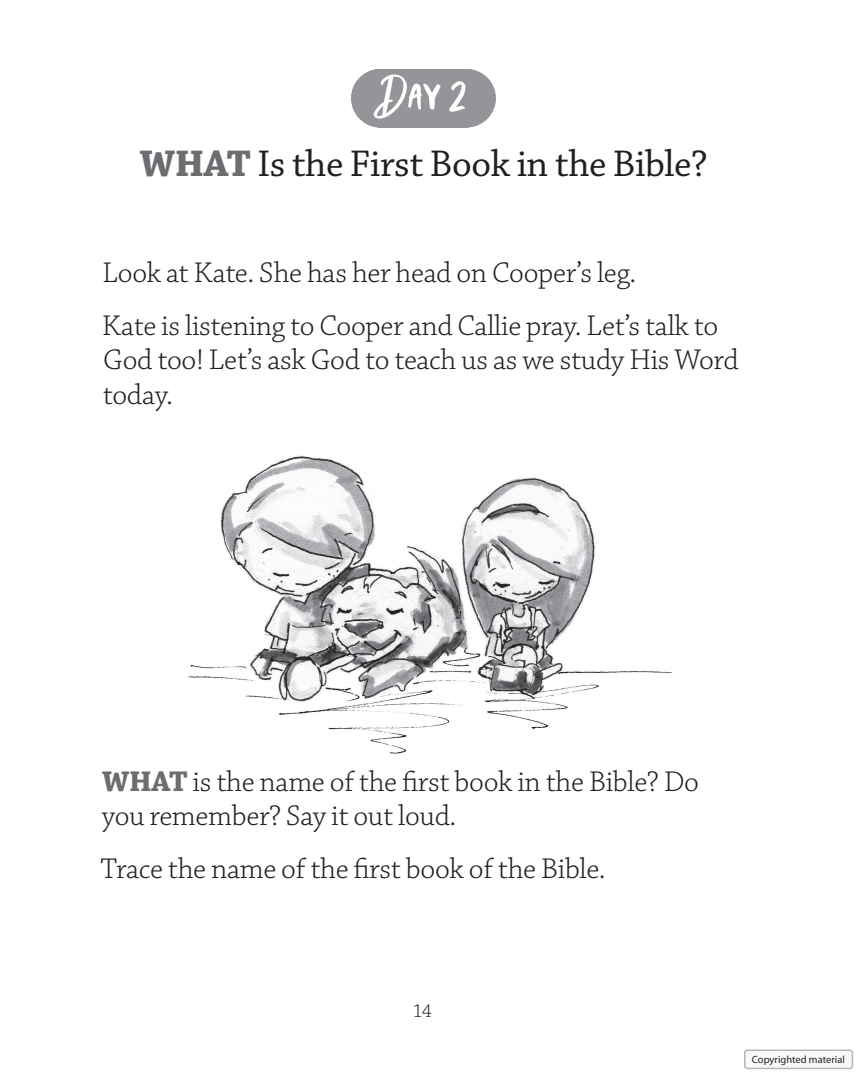
<style>
.page{position:relative;width:864px;height:1080px;background:#fff}
.page>*{position:absolute;margin:0;border:0;box-sizing:border-box;transform-origin:0 0}
.t1{font:60px "Black Gate Sans";color:#fff}
.t2{font:39px "Chaparral Pro";letter-spacing:-.01em;color:#231f20}
.t3{font:300 30px/34.5px "Chaparral Pro";letter-spacing:-.01em;color:#231f20}
.t4{font:300 19.5px "Chaparral Pro";color:#231f20}
.t5{font:10.5px "Myriad";color:#231f20}
.s1{font-weight:700;color:#6c6d70}
</style>
<div class="page">
<div style="left:381px;top:69px;width:85px;height:59px;background:#939598"></div>
<hr style="left:380px;top:69px;width:1px;height:59px;background:#939598">
<hr style="left:466px;top:69px;width:1px;height:59px;background:#939598">
<img style="left:188px;top:455px;width:483px;height:299px">
<div style="left:745px;top:1050px;width:107px;height:18px;background:#f9f9f9;border-radius:3px"></div>
<div style="left:744px;top:1049px;width:109px;height:20px;border:2px solid #231f20;border-radius:3px"></div>
<h1 class="t1" style="left:374px;top:58px;width:95px">Day 2</h1>
<h2 class="t2" style="left:140px;top:142px;width:569px"><span class="s1">WHAT</span> Is the First Book in the Bible?</h2>
<p class="t3" style="left:102px;top:248px;width:618px;line-height:52.5px">Look at Kate. She has her head on Cooper’s leg.<br>Kate is listening to Cooper and Callie pray. Let’s talk to</p>
<p class="t3" style="left:103px;top:344px;width:637px">God too! Let’s ask God to teach us as we study His Word today.</p>
<p class="t3" style="left:102px;top:765px;width:599px"><span class="s1">WHAT</span> is the name of the first book in the Bible? Do you remember? Say it out loud.</p>
<p class="t3" style="left:100px;top:852px;width:507px">Trace the name of the first book of the Bible.</p>
<p class="t4" style="left:414px;top:1000px;width:20px">14</p>
<p class="t5" style="left:752px;top:1054px;width:94px">Copyrighted material</p>
</div>
